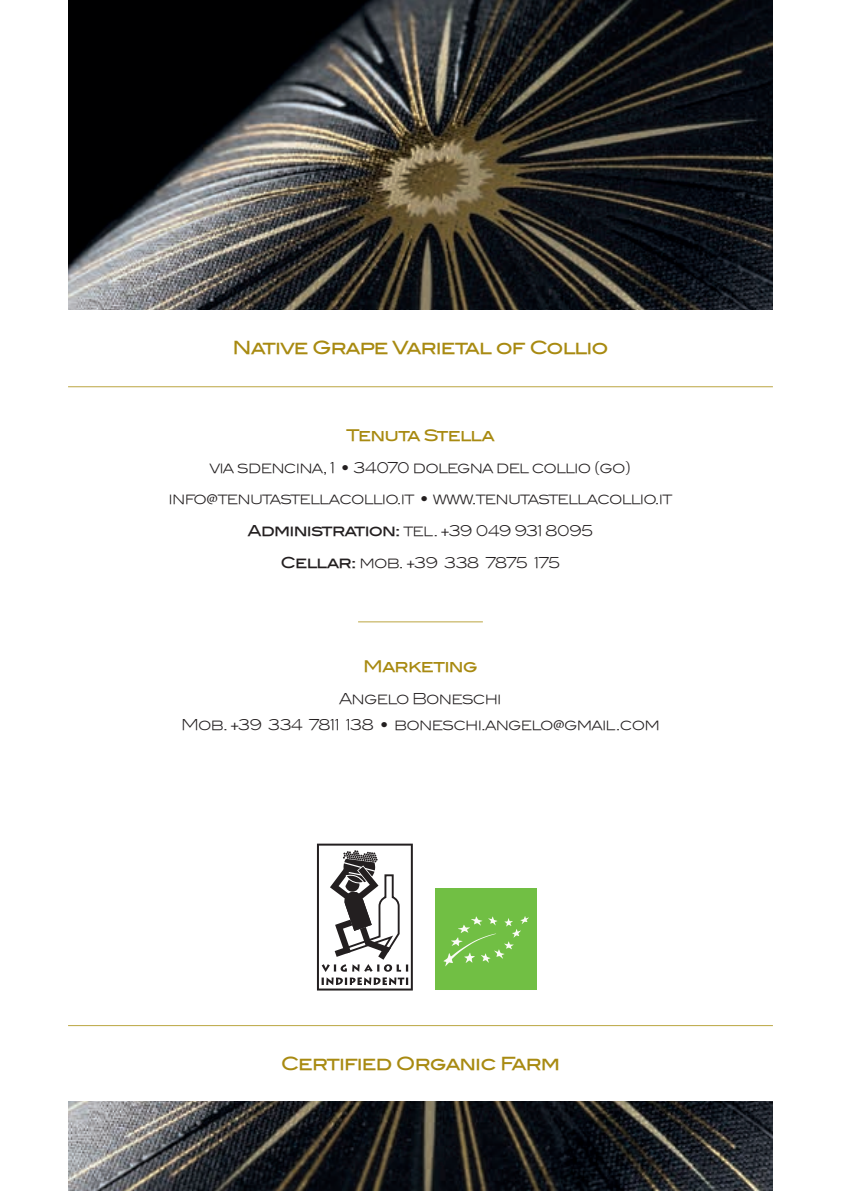
<style>
.page{position:relative;width:841px;height:1191px;background:#fff}
.page>*{position:absolute;margin:0;border:0;box-sizing:border-box;transform-origin:0 0}
.t1{font:18px "Blair Md ITCTT Medium";letter-spacing:-.06em;color:#a88a11}
.t2{font:16px "Blair Md ITCTT Medium";letter-spacing:-.05em;color:#a88a11}
.t3{font:15px "Blair ITCTT Light";letter-spacing:-.05em;color:#231f20}
.s1{font-family:"Blair Md ITCTT Medium"}
.s2{font-family:"Minion Pro";font-weight:700;font-stretch:condensed}
</style>
<div class="page">
<img style="left:68px;top:0;width:704px;height:309px">
<hr style="left:68px;top:1025px;width:704px;height:1px;background:#bba642">
<hr style="left:68px;top:386px;width:704px;height:1px;background:#bba642">
<img style="left:68px;top:1102px;width:704px;height:89px">
<hr style="left:358px;top:621px;width:125px;height:1px;background:#bba642">
<svg style="left:317px;top:843px;width:96px;height:147px"></svg>
<div style="left:436px;top:888px;width:101px;height:102px;background:#71bf44"></div>
<svg style="left:443px;top:916px;width:86px;height:50px"></svg>
<p class="t1" style="left:232px;top:336px;width:377px">Native Grape Varietal of Collio</p>
<p class="t2" style="left:346px;top:425px;width:150px">Tenuta Stella</p>
<p class="t3" style="left:209px;top:459px;width:423px">via sdencina, 1 • 34070 dolegna del collio (go)</p>
<p class="t3" style="left:169px;top:490px;width:505px">info@tenutastellacollio.it • www.tenutastellacollio.it</p>
<p class="t3" style="left:247px;top:522px;width:347px"><span class="s1">Administration:</span> tel. <span class="s2">+</span>39 049 931 8095</p>
<p class="t3" style="left:280px;top:554px;width:281px"><span class="s1">Cellar:</span> mob. <span class="s2">+</span>39 338 7875 175</p>
<p class="t2" style="left:363px;top:656px;width:116px">Marketing</p>
<p class="t3" style="left:339px;top:689px;width:164px">Angelo Boneschi</p>
<p class="t3" style="left:181px;top:715px;width:480px">Mob. <span class="s2">+</span>39 334 7811 138 • boneschi.angelo@gmail.com</p>
<p class="t1" style="left:281px;top:1052px;width:281px">Certified Organic Farm</p>
</div>
